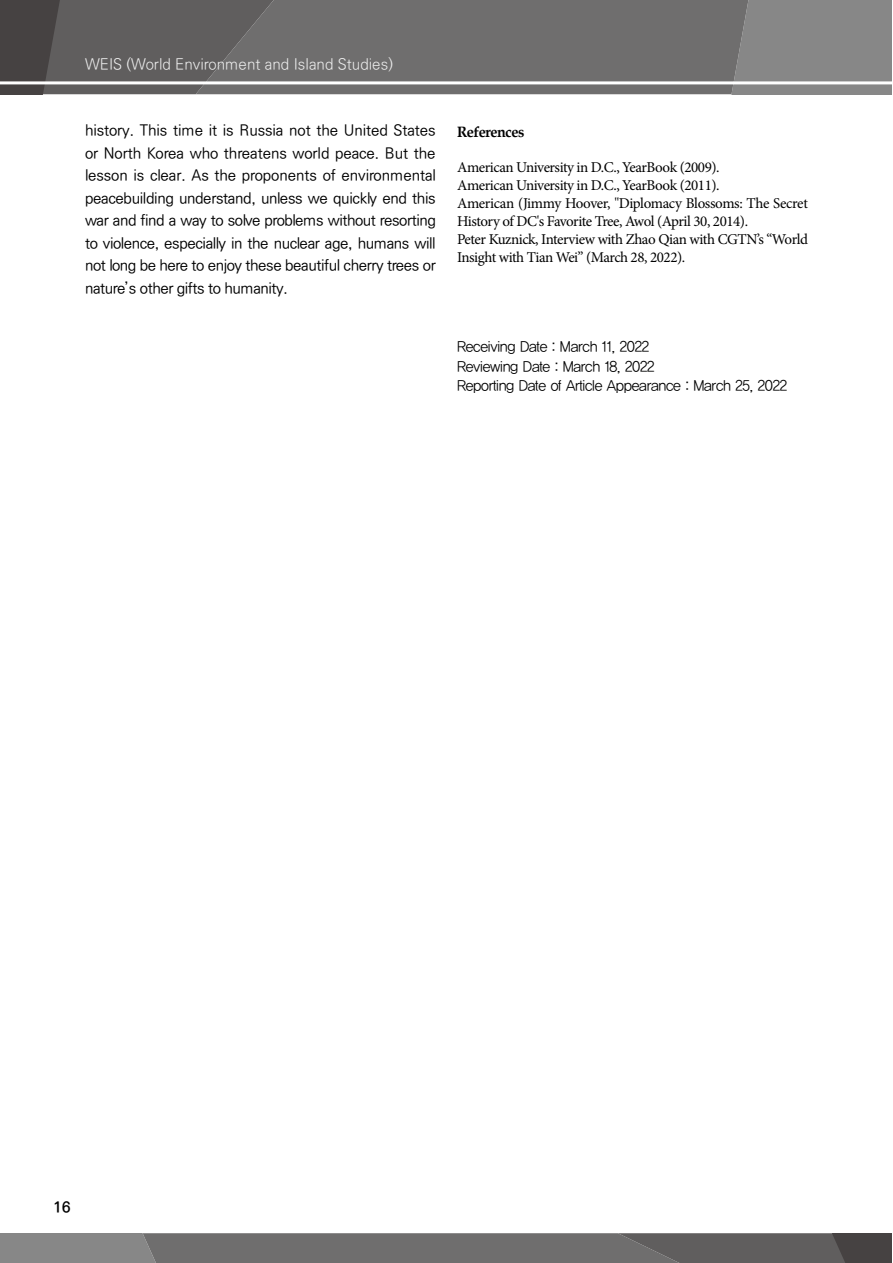
<style>
.page{position:relative;width:893px;height:1263px;background:#fff}
.page>*{position:absolute;margin:0;border:0;box-sizing:border-box;transform-origin:0 0}
.t1{font:500 15px/22.5px "Ko Pub Dotum";letter-spacing:-.03em;color:#000;text-align:justify}
.t2{font:15px/18px "Minion Pro";letter-spacing:-.03em;color:#000}
.t3{font:15px/19.5px "YDVYGO Std 12";letter-spacing:-.02em;color:#000;scale:.95 1}
.t4{font:300 15px "Ko Pub Dotum";color:#efefef}
.t5{font:700 15px "Book Antiqua";letter-spacing:-.03em;color:#000;scale:.95 1}
.t6{font:700 15px "Ko Pub Dotum";color:#000}
</style>
<div class="page">
<div style="left:748px;top:0;width:144px;height:94px;background:#878787"></div>
<div style="left:274px;top:0;width:474px;height:94px;background:#6f6e6e"></div>
<svg style="left:0;top:0;width:274px;height:94px;background:#5d5b5b"></svg>
<hr style="left:0;top:81px;width:893px;height:3px;background:#fff">
<svg style="left:0;top:1233px;width:892px;height:30px;background:#6e6d6d"></svg>
<p class="t4" style="left:85px;top:57px;width:309px">WEIS (World Environment and Island Studies)</p>
<p class="t1" style="left:85px;top:120px;width:352px">history. This time it is Russia not the United States or North Korea who threatens world peace. But the lesson is clear. As the proponents of environmental peacebuilding understand, unless we quickly end this war and find a way to solve problems without resorting to violence, especially in the nuclear age, humans will not long be here to enjoy these beautiful cherry trees or nature’s other gifts to humanity.</p>
<p class="t5" style="left:457px;top:121px;width:72px">References</p>
<p class="t2" style="left:457px;top:158px;width:352px">American University in D.C., YearBook (2009).<br>American University in D.C., YearBook (2011).<br>American (Jimmy Hoover, "Diplomacy Blossoms: The Secret History of DC's Favorite Tree, Awol (April 30, 2014).<br>Peter Kuznick, Interview with Zhao Qian with CGTN’s “World Insight with Tian Wei” (March 28, 2022).</p>
<p class="t3" style="left:457px;top:337px;width:349px">Receiving Date : March 11, 2022<br>Reviewing Date : March 18, 2022<br>Reporting Date of Article Appearance : March 25, 2022</p>
<p class="t6" style="left:54px;top:1199px;width:18px">16</p>
</div>
